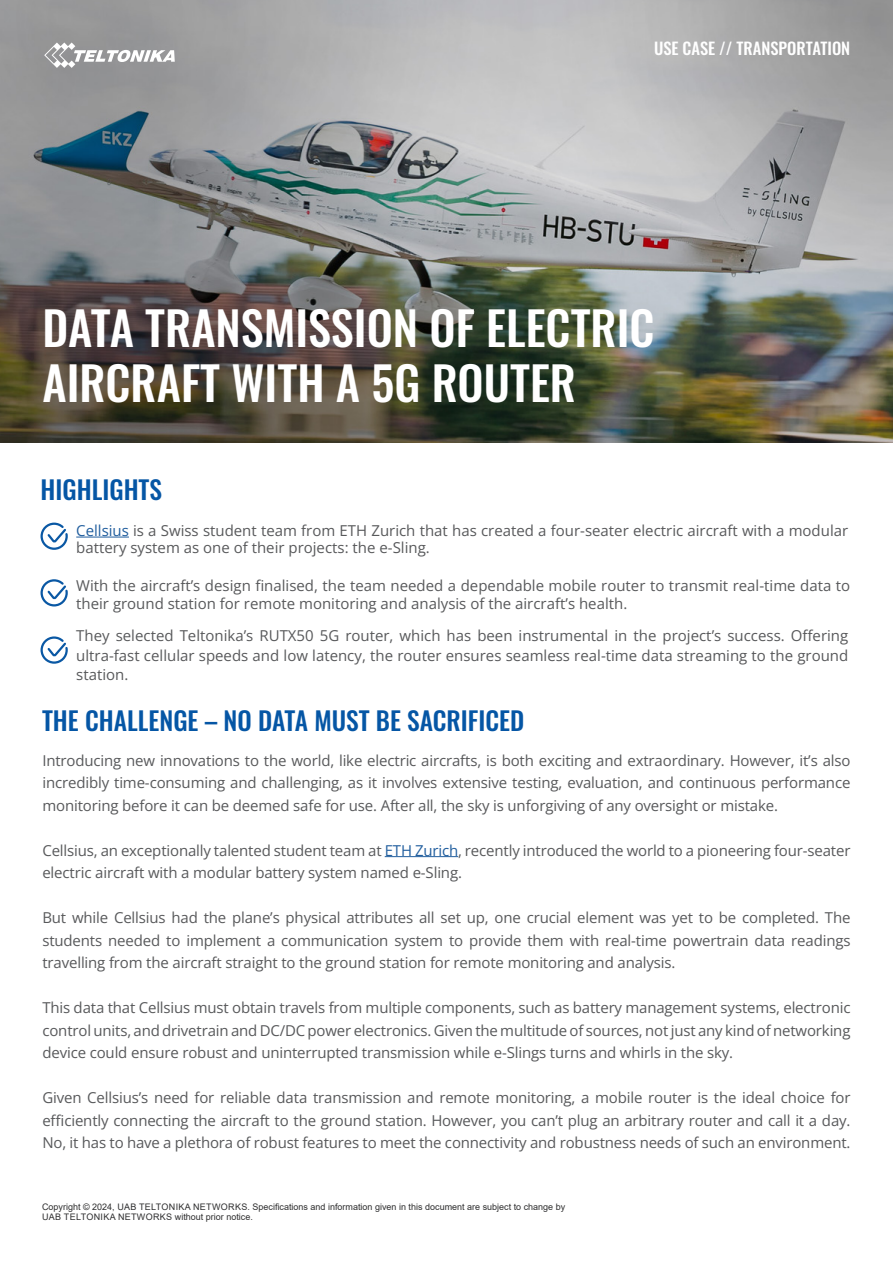
<style>
.page{position:relative;width:893px;height:1263px;background:#fff}
.page>*{position:absolute;margin:0;border:0;box-sizing:border-box;transform-origin:0 0}
.t1{font:500 46.5px/55.5px "Oswald";color:#fff}
.t2{font:500 25.5px "Oswald";color:#0556a5}
.t3{font:500 16.5px "Oswald";color:#fff}
.t4{font:15px/22.5px "Open Sans";letter-spacing:-.01em;color:#58595b;text-align:justify}
.t5{font:9px/10.1px "Arial";color:#2e2e2f}
.s1{color:#215e9e}
</style>
<div class="page">
<img style="left:0;top:0;width:893px;height:442px">
<hr style="left:76px;top:537px;width:53px;height:1px;background:#215e9e">
<svg style="left:44px;top:43px;width:131px;height:25px"></svg>
<svg style="left:40px;top:522px;width:28px;height:28px"></svg>
<svg style="left:40px;top:579px;width:28px;height:28px"></svg>
<svg style="left:40px;top:636px;width:28px;height:28px"></svg>
<hr style="left:385px;top:856px;width:73px;height:1px;background:#215e9e">
<p class="t3" style="left:654px;top:40px;width:198px">USE CASE // TRANSPORTATION</p>
<h1 class="t1" style="left:43px;top:303px;width:613px">DATA TRANSMISSION OF ELECTRIC<br>AIRCRAFT WITH A 5G ROUTER</h1>
<h2 class="t2" style="left:41px;top:477px;width:123px">HIGHLIGHTS</h2>
<p class="t4" style="left:76px;top:522px;width:773px;line-height:16.5px"><span class="s1">Cellsius</span> is a Swiss student team from ETH Zurich that has created a four-seater electric aircraft with a modular battery system as one of their projects: the e-Sling.</p>
<p class="t4" style="left:76px;top:576px;width:776px;line-height:18px">With the aircraft’s design finalised, the team needed a dependable mobile router to transmit real-time data to their ground station for remote monitoring and analysis of the aircraft’s health.</p>
<p class="t4" style="left:76px;top:626px;width:774px;line-height:19.5px">They selected Teltonika’s RUTX50 5G router, which has been instrumental in the project’s success. Offering ultra-fast cellular speeds and low latency, the router ensures seamless real-time data streaming to the ground station.</p>
<h2 class="t2" style="left:42px;top:707px;width:484px">THE CHALLENGE – NO DATA MUST BE SACRIFICED</h2>
<p class="t4" style="left:42px;top:749px;width:810px">Introducing new innovations to the world, like electric aircrafts, is both exciting and extraordinary. However, it’s also incredibly time-consuming and challenging, as it involves extensive testing, evaluation, and continuous performance monitoring before it can be deemed safe for use. After all, the sky is unforgiving of any oversight or mistake.</p>
<p class="t4" style="left:42px;top:839px;width:810px">Cellsius, an exceptionally talented student team at <span class="s1">ETH Zurich</span>, recently introduced the world to a pioneering four-seater electric aircraft with a modular battery system named e-Sling.</p>
<p class="t4" style="left:42px;top:906px;width:810px">But while Cellsius had the plane’s physical attributes all set up, one crucial element was yet to be completed. The students needed to implement a communication system to provide them with real-time powertrain data readings travelling from the aircraft straight to the ground station for remote monitoring and analysis.</p>
<p class="t4" style="left:42px;top:996px;width:810px">This data that Cellsius must obtain travels from multiple components, such as battery management systems, electronic control units, and drivetrain and DC/DC power electronics. Given the multitude of sources, not just any kind of networking device could ensure robust and uninterrupted transmission while e-Slings turns and whirls in the sky.</p>
<p class="t4" style="left:42px;top:1086px;width:810px">Given Cellsius’s need for reliable data transmission and remote monitoring, a mobile router is the ideal choice for efficiently connecting the aircraft to the ground station. However, you can’t plug an arbitrary router and call it a day.<br>No, it has to have a plethora of robust features to meet the connectivity and robustness needs of such an environment.</p>
<p class="t5" style="left:42px;top:1201px;width:525px">Copyright © 2024, UAB TELTONIKA NETWORKS. Specifications and information given in this document are subject to change by<br>UAB TELTONIKA NETWORKS without prior notice.</p>
</div>
